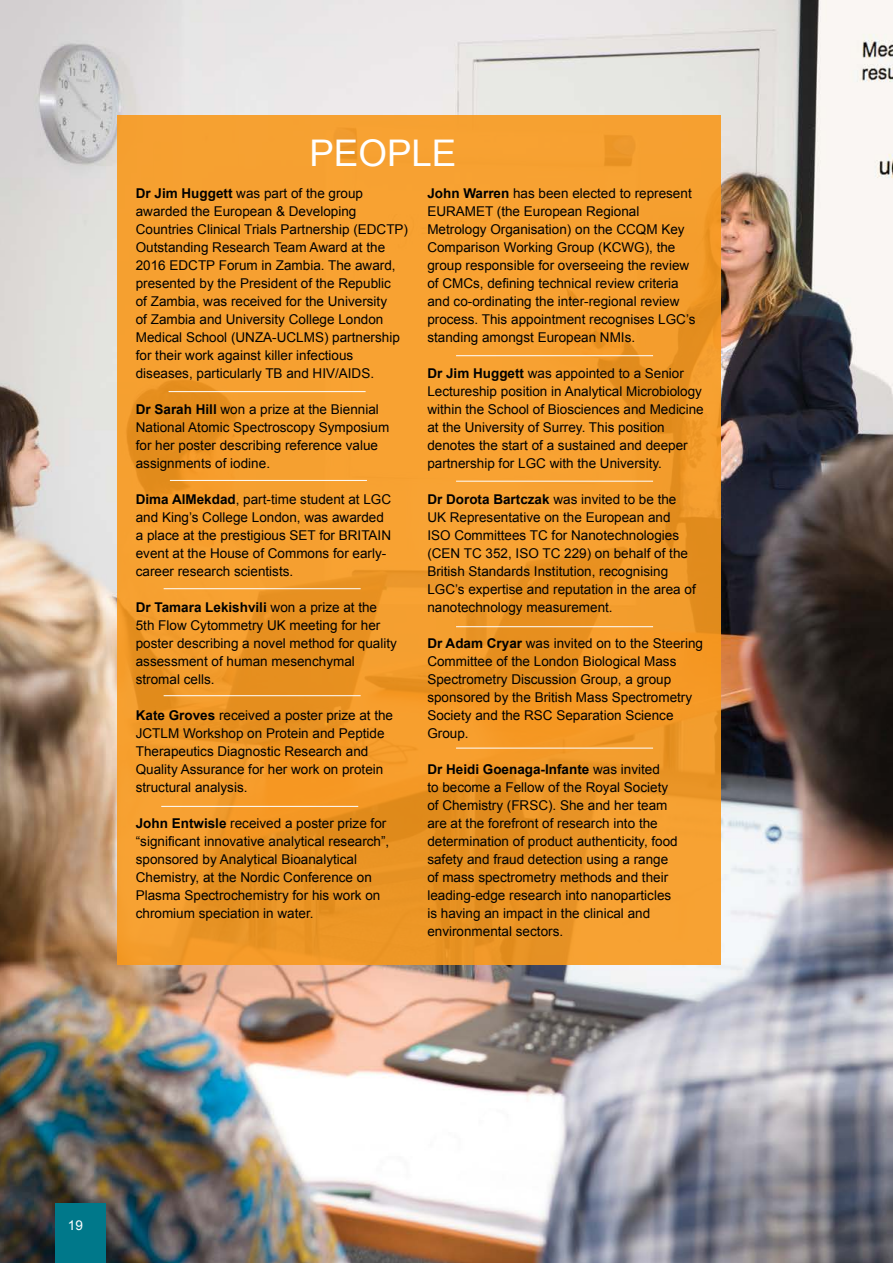
<style>
.page{position:relative;width:893px;height:1263px;background:#fff}
.page>*{position:absolute;margin:0;border:0;box-sizing:border-box;transform-origin:0 0}
.t1{font:36.75px "Arial";color:#fff}
.t2{font:13.5px/18px "Arial";color:#000}
.t3{font:13.5px "Arial";color:#fff}
.s1{font-weight:700}
</style>
<div class="page">
<img style="left:0;top:0;width:893px;height:1263px">
<svg style="left:117px;top:116px;width:604px;height:849px;background:#f29b2c"></svg>
<hr style="left:169px;top:391px;width:197px;height:1px;background:#fff">
<hr style="left:164px;top:588px;width:197px;height:1px;background:#fff">
<hr style="left:164px;top:695px;width:197px;height:1px;background:#fff">
<hr style="left:456px;top:481px;width:197px;height:1px;background:#fff">
<hr style="left:456px;top:355px;width:197px;height:1px;background:#fff">
<div style="left:55px;top:1203px;width:51px;height:60px;background:#00788a"></div>
<hr style="left:456px;top:748px;width:197px;height:1px;background:#fff">
<hr style="left:456px;top:626px;width:197px;height:1px;background:#fff">
<hr style="left:161px;top:806px;width:197px;height:1px;background:#fff">
<hr style="left:170px;top:480px;width:197px;height:1px;background:#fff">
<h1 class="t1" style="left:309px;top:129px;width:148px">PEOPLE</h1>
<p class="t2" style="left:136px;top:184px;width:274px"><span class="s1">Dr Jim Huggett</span> was part of the group awarded the European &amp; Developing Countries Clinical Trials Partnership (EDCTP)<br>Outstanding Research Team Award at the 2016 EDCTP Forum in Zambia. The award, presented by the President of the Republic<br>of Zambia, was received for the University<br>of Zambia and University College London Medical School (UNZA-UCLMS) partnership for their work against killer infectious diseases, particularly TB and HIV/AIDS.</p>
<p class="t2" style="left:136px;top:400px;width:255px"><span class="s1">Dr Sarah Hill</span> won a prize at the Biennial National Atomic Spectroscopy Symposium for her poster describing reference value assignments of iodine.</p>
<p class="t2" style="left:136px;top:490px;width:257px"><span class="s1">Dima AlMekdad</span>, part-time student at LGC and King’s College London, was awarded a place at the prestigious SET for BRITAIN event at the House of Commons for early&shy;career research scientists.</p>
<p class="t2" style="left:136px;top:598px;width:263px"><span class="s1">Dr Tamara Lekishvili</span> won a prize at the 5th Flow Cytommetry UK meeting for her poster describing a novel method for quality assessment of human mesenchymal stromal cells.</p>
<p class="t2" style="left:136px;top:706px;width:259px"><span class="s1">Kate Groves</span> received a poster prize at the JCTLM Workshop on Protein and Peptide Therapeutics Diagnostic Research and Quality Assurance for her work on protein structural analysis.</p>
<p class="t2" style="left:136px;top:814px;width:255px"><span class="s1">John Entwisle</span> received a poster prize for “significant innovative analytical research”, sponsored by Analytical Bioanalytical Chemistry, at the Nordic Conference on Plasma Spectrochemistry for his work on chromium speciation in water.</p>
<p class="t2" style="left:427px;top:184px;width:270px"><span class="s1">John Warren</span> has been elected to represent EURAMET (the European Regional Metrology Organisation) on the CCQM Key Comparison Working Group (KCWG), the group responsible for overseeing the review of CMCs, defining technical review criteria and co-ordinating the inter-regional review process. This appointment recognises LGC’s standing amongst European NMIs.</p>
<p class="t2" style="left:427px;top:364px;width:278px"><span class="s1">Dr Jim Huggett</span> was appointed to a Senior Lectureship position in Analytical Microbiology within the School of Biosciences and Medicine at the University of Surrey. This position denotes the start of a sustained and deeper partnership for LGC with the University.</p>
<p class="t2" style="left:427px;top:490px;width:270px"><span class="s1">Dr Dorota Bartczak</span> was invited to be the UK Representative on the European and ISO Committees TC for Nanotechnologies (CEN TC 352, ISO TC 229) on behalf of the British Standards Institution, recognising LGC’s expertise and reputation in the area of nanotechnology measurement.</p>
<p class="t2" style="left:427px;top:634px;width:277px"><span class="s1">Dr Adam Cryar</span> was invited on to the Steering Committee of the London Biological Mass Spectrometry Discussion Group, a group sponsored by the British Mass Spectrometry Society and the RSC Separation Science Group.</p>
<p class="t2" style="left:427px;top:760px;width:252px"><span class="s1">Dr Heidi Goenaga-Infante</span> was invited<br>to become a Fellow of the Royal Society of Chemistry (FRSC). She and her team are at the forefront of research into the determination of product authenticity, food safety and fraud detection using a range of mass spectrometry methods and their leading-edge research into nanoparticles is having an impact in the clinical and environmental sectors.</p>
<p class="t3" style="left:68px;top:1216px;width:17px">19</p>
</div>
